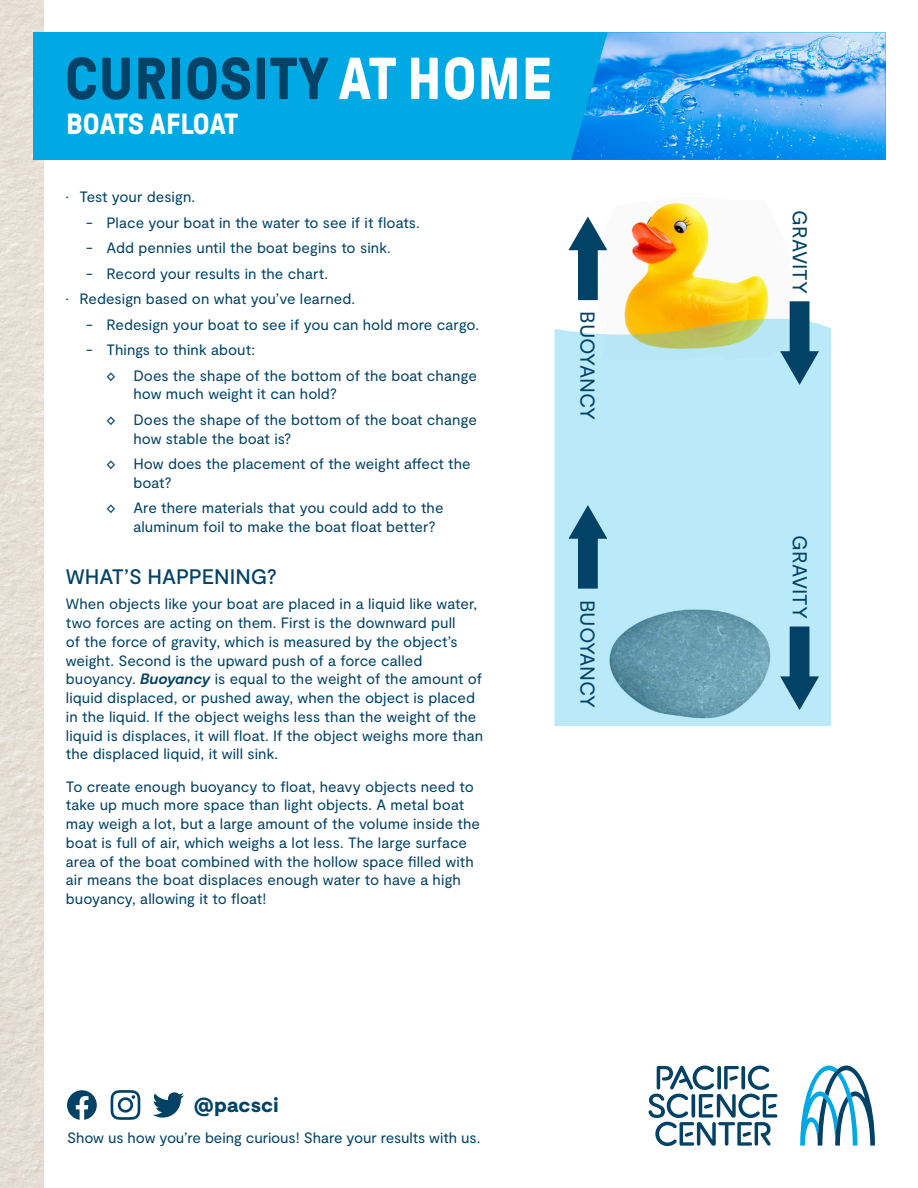
<style>
.page{position:relative;width:918px;height:1188px;background:#fff}
.page>*{position:absolute;margin:0;border:0;box-sizing:border-box;transform-origin:0 0}
.t1{font:700 59.1px "GT Pressura";letter-spacing:.01em;color:#024266}
.t2{font:700 29.1px "GT Pressura";color:#fff}
.Heading1{font:500 21px "Moderat";letter-spacing:-.005em;color:#024266}
.t3{font:900 20.4px "Moderat";letter-spacing:.01em;color:#024266}
.t4{font:20.25px "Moderat";letter-spacing:-.005em;color:#024266}
.Body{font:15px/18.8px "Moderat";color:#024266}
.s1{color:#fff}
.s2{font-weight:700;font-style:italic}
</style>
<div class="page">
<img style="left:0;top:0;width:44px;height:1188px">
<svg style="left:800px;top:1066px;width:75px;height:80px"></svg>
<svg style="left:648px;top:1065px;width:129px;height:81px"></svg>
<svg style="left:153px;top:1092px;width:31px;height:26px"></svg>
<svg style="left:111px;top:1090px;width:29px;height:30px"></svg>
<svg style="left:67px;top:1090px;width:30px;height:30px"></svg>
<div style="left:33px;top:32px;width:853px;height:128px;background:#00a8e4"></div>
<img style="left:571px;top:32px;width:315px;height:128px">
<img style="left:578px;top:203px;width:191px;height:113px">
<svg style="left:555px;top:316px;width:276px;height:410px;background:#b0dee8"></svg>
<svg style="left:568px;top:505px;width:39px;height:84px;background:#5d95af"></svg>
<svg style="left:780px;top:627px;width:39px;height:83px;background:#5d95ae"></svg>
<svg style="left:568px;top:217px;width:39px;height:83px"></svg>
<svg style="left:780px;top:301px;width:39px;height:84px;background:#6597af"></svg>
<h1 class="t1" style="left:65px;top:47px;width:489px">CURIOSITY <span class="s1">AT HOME</span></h1>
<h2 class="t2" style="left:66px;top:108px;width:174px">BOATS AFLOAT</h2>
<p class="Body" style="left:66px;top:188px;width:131px">• Test your design.</p>
<p class="Body" style="left:86px;top:213px;width:335px">- Place your boat in the water to see if it floats.</p>
<p class="Body" style="left:86px;top:239px;width:306px">- Add pennies until the boat begins to sink.</p>
<p class="Body" style="left:86px;top:264px;width:244px">- Record your results in the chart.</p>
<p class="Body" style="left:66px;top:290px;width:291px">• Redesign based on what you’ve learned.</p>
<p class="Body" style="left:86px;top:315px;width:395px">- Redesign your boat to see if you can hold more cargo.</p>
<p class="Body" style="left:86px;top:341px;width:170px">- Things to think about:</p>
<p class="Body" style="left:133px;top:366px;width:345px;text-indent:-27px">◊ Does the shape of the bottom of the boat change how much weight it can hold?</p>
<p class="Body" style="left:133px;top:411px;width:345px;text-indent:-27px">◊ Does the shape of the bottom of the boat change how stable the boat is?</p>
<p class="Body" style="left:133px;top:455px;width:339px;text-indent:-27px">◊ How does the placement of the weight affect the boat?</p>
<p class="Body" style="left:133px;top:499px;width:312px;text-indent:-27px">◊ Are there materials that you could add to the aluminum foil to make the boat float better?</p>
<p class="Heading1" style="left:66px;top:564px;width:212px">WHAT’S HAPPENING?</p>
<p class="Body" style="left:66px;top:595px;width:419px">When objects like your boat are placed in a liquid like water, two forces are acting on them. First is the downward pull<br>of the force of gravity, which is measured by the object’s weight. Second is the upward push of a force called buoyancy. <span class="s2">Buoyancy</span> is equal to the weight of the amount of liquid displaced, or pushed away, when the object is placed in the liquid. If the object weighs less than the weight of the liquid is displaces, it will float. If the object weighs more than the displaced liquid, it will sink.</p>
<p class="Body" style="left:66px;top:778px;width:416px">To create enough buoyancy to float, heavy objects need to take up much more space than light objects. A metal boat may weigh a lot, but a large amount of the volume inside the boat is full of air, which weighs a lot less. The large surface area of the boat combined with the hollow space filled with air means the boat displaces enough water to have a high buoyancy, allowing it to float!</p>
<p class="t4" style="left:599px;top:311px;width:110px;rotate:90deg">BUOYANCY</p>
<p class="t4" style="left:599px;top:600px;width:110px;rotate:90deg">BUOYANCY</p>
<h3 class="t3" style="left:194px;top:1093px;width:86px">@pacsci</h3>
<p class="Body" style="left:67px;top:1129px;width:415px">Show us how you’re being curious! Share your results with us.</p>
<p class="t4" style="left:812px;top:210px;width:86px;rotate:90deg">GRAVITY</p>
<p class="t4" style="left:812px;top:535px;width:86px;rotate:90deg">GRAVITY</p>
</div>
